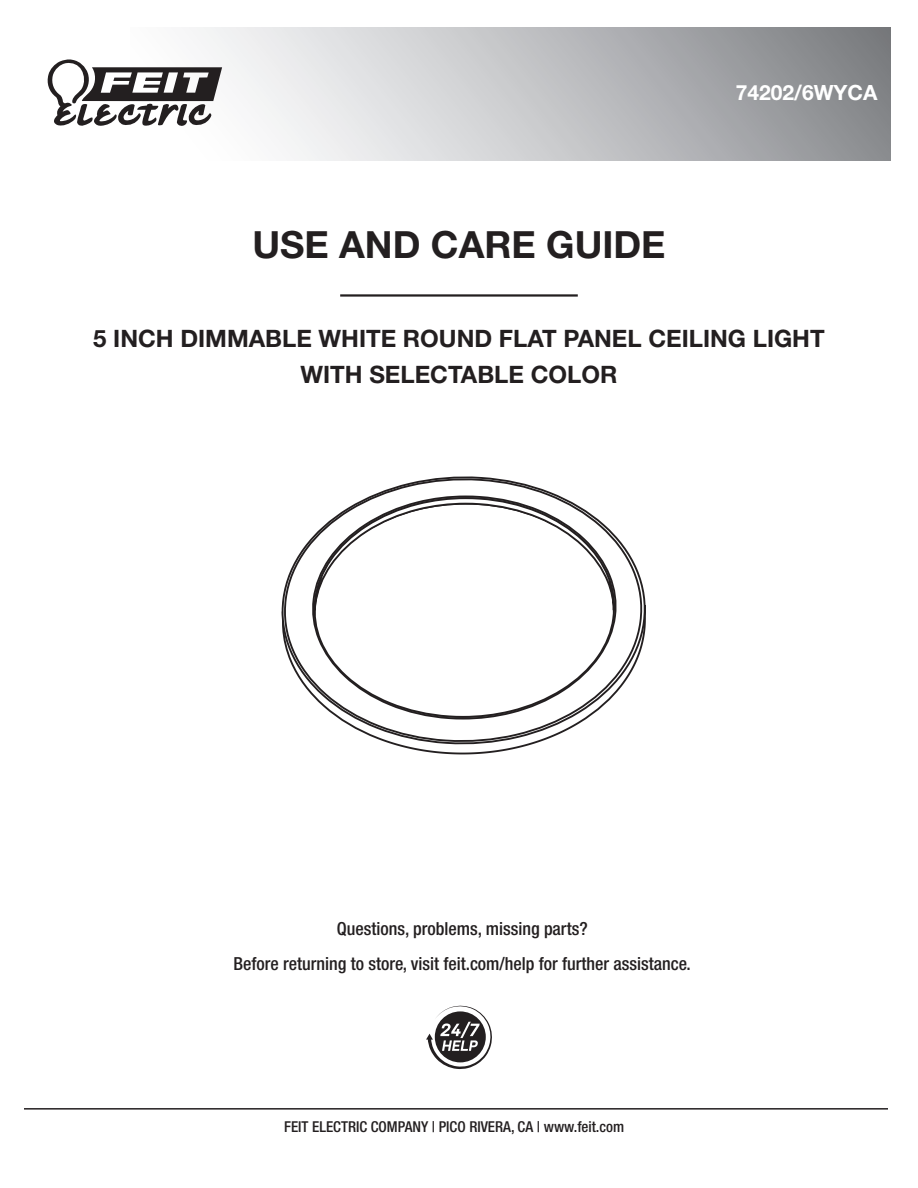
<style>
.page{position:relative;width:918px;height:1188px;background:#fff}
.page>*{position:absolute;margin:0;border:0;box-sizing:border-box;transform-origin:0 0}
.t1{font:700 37.5px "Helvetica Neue LT Std";color:#231f20}
.t2{font:700 24px/35.5px "Helvetica Neue LT Std";color:#231f20;text-align:center}
.t3{font:700 21px "Helvetica Neue LT Std";color:#fff}
.t4{font:500 condensed 18px/35.1px "Helvetica Neue LT Std";color:#231f20;text-align:center}
.t5{font:500 condensed 15px "Helvetica Neue";color:#231f20}
</style>
<div class="page">
<div style="left:131px;top:27px;width:760px;height:133px;background:linear-gradient(to right,#fff,#85878b)"></div>
<hr style="left:340px;top:294px;width:238px;height:3px;background:#231f20">
<svg style="left:47px;top:59px;width:175px;height:68px"></svg>
<hr style="left:24px;top:1108px;width:864px;height:2px;background:#231f20">
<svg style="left:281px;top:476px;width:365px;height:269px"></svg>
<svg style="left:283px;top:478px;width:360px;height:264px"></svg>
<svg style="left:313px;top:502px;width:303px;height:217px"></svg>
<svg style="left:313px;top:496px;width:301px;height:188px"></svg>
<svg style="left:426px;top:1005px;width:66px;height:64px"></svg>
<h1 class="t1" style="left:252px;top:221px;width:415px">USE AND CARE GUIDE</h1>
<p class="t3" style="left:736px;top:79px;width:143px">74202/6WYCA</p>
<h2 class="t2" style="left:93px;top:321px;width:733px">5 INCH DIMMABLE WHITE ROUND FLAT PANEL CEILING LIGHT<br>WITH SELECTABLE COLOR</h2>
<p class="t4" style="left:234px;top:911px;width:459px">Questions, problems, missing parts?<br>Before returning to store, visit feit.com/help for further assistance.</p>
<p class="t5" style="left:284px;top:1118px;width:342px">FEIT ELECTRIC COMPANY | PICO RIVERA, CA | www.feit.com</p>
</div>
